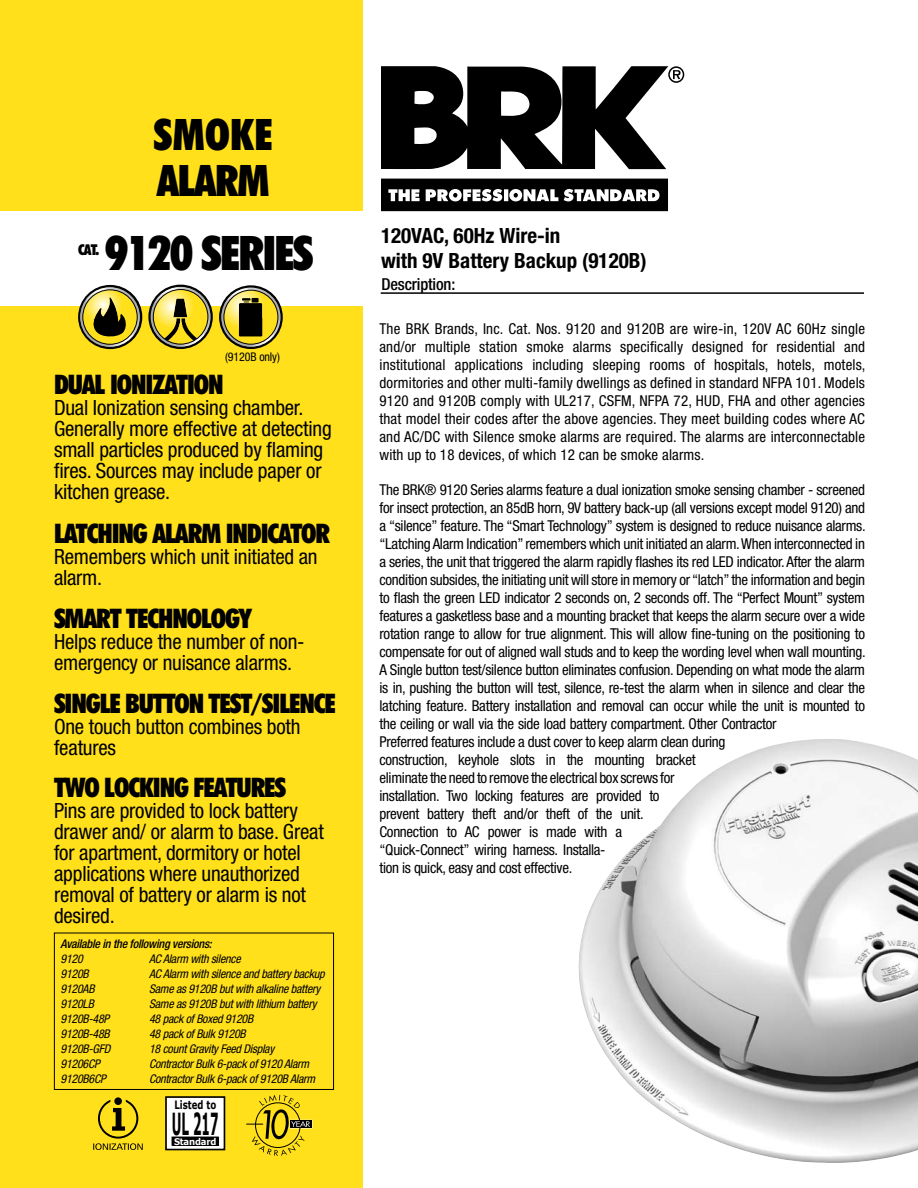
<style>
.page{position:relative;width:918px;height:1188px;background:#fff}
.page>*{position:absolute;margin:0;border:0;box-sizing:border-box;transform-origin:0 0}
.t1{font:900 condensed 47.7px "Futura BT";letter-spacing:-.04em;color:#000}
.t2{font:900 condensed 43.5px/45.3px "Futura BT";letter-spacing:.01em;color:#000}
.t3{font:700 30.45px "Verdana";color:#000;scale:.39 1}
.t4{font:900 condensed 27px "Futura BT";letter-spacing:-.04em;color:#000}
.t5{font:condensed 21px/21px "Helvetica Neue";letter-spacing:-.01em;color:#000}
.t6{font:700 condensed 21px/25.2px "Helvetica Neue";color:#000}
.t7{font:500 condensed 16.5px "Helvetica Neue";letter-spacing:-.01em;color:#000}
.t8{font:condensed 15px/18px "Helvetica Neue";letter-spacing:-.02em;color:#000;text-align:justify}
.t9{font:900 condensed 15px "Futura BT";color:#000}
.t10{font:italic condensed 12px "Helvetica Neue";letter-spacing:-.02em;color:#000}
.t11{font:italic 500 condensed 12px "Helvetica Neue";letter-spacing:-.02em;color:#000}
.t12{font:condensed 12px "Helvetica Neue";letter-spacing:-.01em;color:#000}
.t13{font:700 11.55px "Verdana";color:#000;scale:.74 1}
.t14{font:700 9.3px "Verdana";letter-spacing:-.02em;color:#fff;scale:.93 1}
</style>
<div class="page">
<div style="left:0;top:0;width:363px;height:1188px;background:#ffe01b"></div>
<svg style="left:381px;top:179px;width:287px;height:32px"></svg>
<svg style="left:381px;top:66px;width:303px;height:103px"></svg>
<div style="left:0;top:212px;width:367px;height:94px;background:#fff"></div>
<hr style="left:381px;top:292px;width:483px;height:2px;background:#000">
<svg style="left:149px;top:286px;width:63px;height:62px"></svg>
<div style="left:166px;top:1097px;width:58px;height:53px;background:#fff"></div>
<div style="left:165px;top:1096px;width:60px;height:54px;border:2px solid #000"></div>
<div style="left:172px;top:1137px;width:46px;height:8px;background:#000"></div>
<div style="left:172px;top:1137px;width:47px;height:9px;border:1px solid #000"></div>
<svg style="left:220px;top:286px;width:62px;height:62px"></svg>
<svg style="left:79px;top:286px;width:62px;height:62px"></svg>
<img style="left:578px;top:739px;width:340px;height:424px">
<div style="left:54px;top:933px;width:280px;height:157px;border:1px solid #000"></div>
<div style="left:290px;top:1120px;width:22px;height:8px;background:#000"></div>
<svg style="left:246px;top:1095px;width:64px;height:61px"></svg>
<svg style="left:93px;top:1097px;width:50px;height:53px"></svg>
<h2 class="t2" style="left:153px;top:112px;width:121px">SMOKE<br>ALARM</h2>
<p class="t9" style="left:78px;top:241px;width:23px">CAT.</p>
<h1 class="t1" style="left:105px;top:224px;width:209px">9120 SERIES</h1>
<p class="t12" style="left:225px;top:350px;width:56px">(9120B only)</p>
<h3 class="t4" style="left:54px;top:368px;width:171px">DUAL IONIZATION</h3>
<h3 class="t5" style="left:54px;top:397px;width:279px">Dual Ionization sensing chamber.<br>Generally more effective at detecting small particles produced by flaming fires. Sources may include paper or kitchen grease.</h3>
<h3 class="t4" style="left:54px;top:517px;width:263px">LATCHING ALARM INDICATOR</h3>
<h3 class="t5" style="left:54px;top:546px;width:265px">Remembers which unit initiated an alarm.</h3>
<h3 class="t4" style="left:54px;top:602px;width:200px">SMART TECHNOLOGY</h3>
<h3 class="t5" style="left:54px;top:631px;width:252px">Helps reduce the number of non&shy;emergency or nuisance alarms.</h3>
<h3 class="t4" style="left:54px;top:687px;width:282px">SINGLE BUTTON TEST/SILENCE</h3>
<h3 class="t5" style="left:54px;top:716px;width:248px">One touch button combines both features</h3>
<h3 class="t4" style="left:54px;top:771px;width:234px">TWO LOCKING FEATURES</h3>
<h3 class="t5" style="left:54px;top:800px;width:271px">Pins are provided to lock battery drawer and/ or alarm to base. Great for apartment, dormitory or hotel applications where unauthorized removal of battery or alarm is not desired.</h3>
<p class="t11" style="left:61px;top:937px;width:153px">Available in the following versions:</p>
<p class="t10" style="left:61px;top:952px;width:24px">9120</p>
<p class="t10" style="left:149px;top:952px;width:93px">AC Alarm with silence</p>
<p class="t10" style="left:61px;top:967px;width:30px">9120B</p>
<p class="t10" style="left:149px;top:967px;width:177px">AC Alarm with silence and battery backup</p>
<p class="t10" style="left:61px;top:982px;width:36px">9120AB</p>
<p class="t10" style="left:149px;top:982px;width:173px">Same as 9120B but with alkaline battery</p>
<p class="t10" style="left:61px;top:997px;width:35px">9120LB</p>
<p class="t10" style="left:149px;top:997px;width:169px">Same as 9120B but with lithium battery</p>
<p class="t10" style="left:61px;top:1012px;width:50px">9120B-48P</p>
<p class="t10" style="left:149px;top:1012px;width:106px">48 pack of Boxed 9120B</p>
<p class="t10" style="left:61px;top:1027px;width:51px">9120B-48B</p>
<p class="t10" style="left:149px;top:1027px;width:98px">48 pack of Bulk 9120B</p>
<p class="t10" style="left:61px;top:1042px;width:52px">9120B-GFD</p>
<p class="t10" style="left:149px;top:1042px;width:127px">18 count Gravity Feed Display</p>
<p class="t10" style="left:61px;top:1057px;width:41px">91206CP</p>
<p class="t10" style="left:149px;top:1057px;width:162px">Contractor Bulk 6-pack of 9120 Alarm</p>
<p class="t10" style="left:61px;top:1072px;width:47px">9120B6CP</p>
<p class="t10" style="left:149px;top:1072px;width:168px">Contractor Bulk 6-pack of 9120B Alarm</p>
<p class="t13" style="left:174px;top:1097px;width:58px">Listed to</p>
<p class="t14" style="left:174px;top:1135px;width:47px">Standard</p>
<h3 class="t3" style="left:172px;top:1105px;width:122px">UL 217</h3>
<h3 class="t6" style="left:381px;top:222px;width:267px">120VAC, 60Hz Wire-in<br>with 9V Battery Backup (9120B)</h3>
<p class="t7" style="left:381px;top:274px;width:75px">Description:</p>
<p class="t8" style="left:380px;top:320px;width:488px">The BRK Brands, Inc. Cat. Nos. 9120 and 9120B are wire-in, 120V AC 60Hz single and/or multiple station smoke alarms specifically designed for residential and institutional applications including sleeping rooms of hospitals, hotels, motels, dormitories and other multi-family dwellings as defined in standard NFPA 101. Models 9120 and 9120B comply with UL217, CSFM, NFPA 72, HUD, FHA and other agencies that model their codes after the above agencies. They meet building codes where AC and AC/DC with Silence smoke alarms are required. The alarms are interconnectable with up to 18 devices, of which 12 can be smoke alarms.</p>
<p class="t8" style="left:380px;top:480px;width:488px;text-align:left">The BRK® 9120 Series alarms feature a dual ionization smoke sensing chamber - screened for insect protection, an 85dB horn, 9V battery back-up (all versions except model 9120) and a “silence” feature. The “Smart Technology” system is designed to reduce nuisance alarms. “Latching Alarm Indication” remembers which unit initiated an alarm. When interconnected in a series, the unit that triggered the alarm rapidly flashes its red LED indicator. After the alarm condition subsides, the initiating unit will store in memory or “latch” the information and begin to flash the green LED indicator 2 seconds on, 2 seconds off. The “Perfect Mount” system features a gasketless base and a mounting bracket that keeps the alarm secure over a wide rotation range to allow for true alignment. This will allow fine-tuning on the positioning to compensate for out of aligned wall studs and to keep the wording level when wall mounting.<br>A Single button test/silence button eliminates confusion. Depending on what mode the alarm is in, pushing the button will test, silence, re-test the alarm when in silence and clear the latching feature. Battery installation and removal can occur while the unit is mounted to the ceiling or wall via the side load battery compartment. Other Contractor<br>Preferred features include a dust cover to keep alarm clean during<br>construction, keyhole slots in the mounting bracket<br>eliminate the need to remove the electrical box screws for<br>installation. Two locking features are provided to<br>prevent battery theft and/or theft of the unit.<br>Connection to AC power is made with a<br>“Quick-Connect” wiring harness. Installa-<br>tion is quick, easy and cost effective.</p>
</div>
